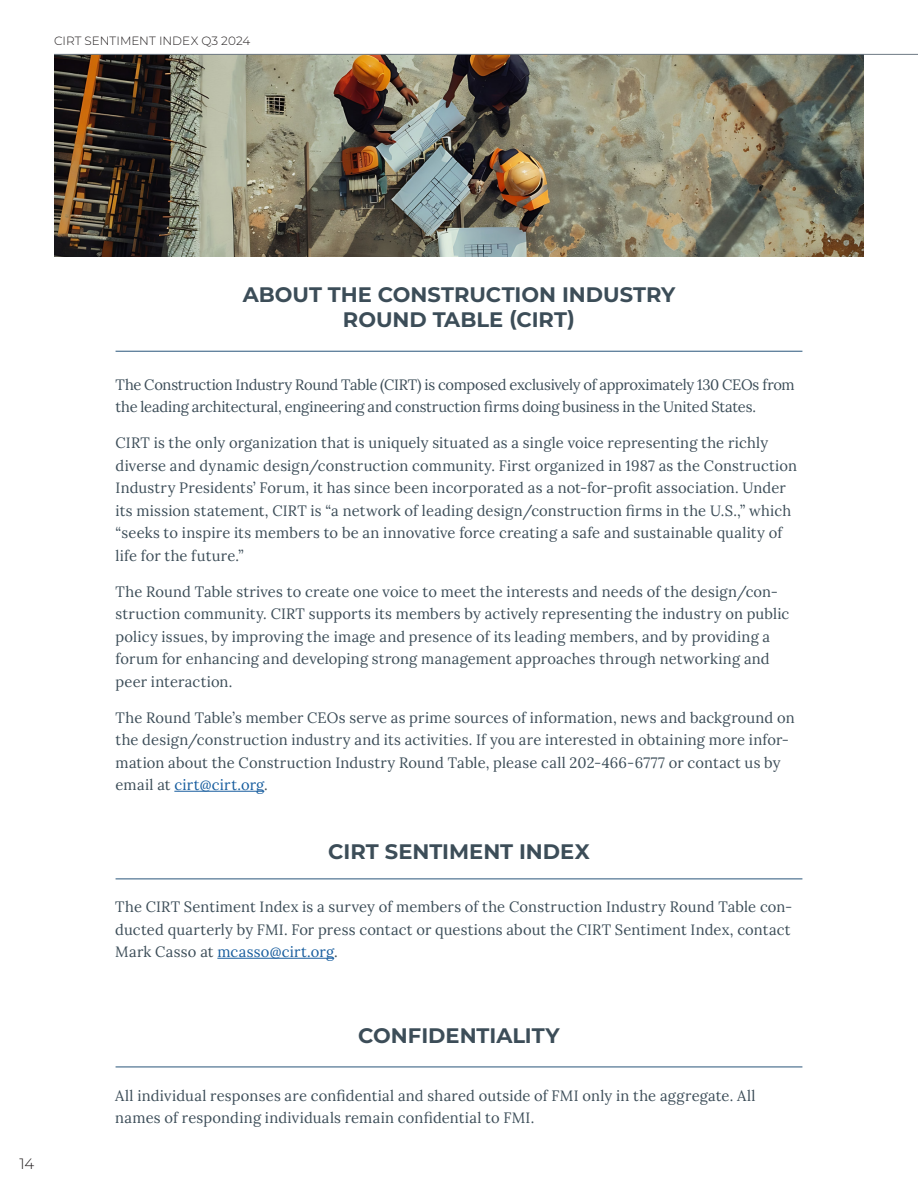
<style>
.page{position:relative;width:918px;height:1188px;background:#fff}
.page>*{position:absolute;margin:0;border:0;box-sizing:border-box;transform-origin:0 0}
.SUB{font:700 21px/25.2px "Montserrat";color:#3c4d58;text-align:center}
.TXT{font:15px/22.5px "Lora";letter-spacing:.01em;color:#3c4d58}
.TXT-2{font:15px/22.5px "Lora";letter-spacing:-.02em;color:#3c4d58}
.t1{font:300 15px "Montserrat";color:#231f20}
.t2{font:300 12px "Montserrat";color:#231f20}
.s1{color:#175d9e}
</style>
<div class="page">
<hr style="left:174px;top:791px;width:90px;height:1px;background:#175d9e">
<hr style="left:217px;top:958px;width:117px;height:1px;background:#175d9e">
<img style="left:54px;top:55px;width:810px;height:201px">
<hr style="left:116px;top:351px;width:686px;height:1px;background:#29557a">
<hr style="left:116px;top:879px;width:686px;height:1px;background:#29557a">
<hr style="left:116px;top:1067px;width:686px;height:1px;background:#29557a">
<hr style="left:54px;top:54px;width:864px;height:1px;background:#6e7984">
<p class="t2" style="left:54px;top:33px;width:198px">CIRT SENTIMENT INDEX Q3 2024</p>
<p class="t1" style="left:20px;top:1154px;width:16px">14</p>
<p class="SUB" style="left:243px;top:281px;width:434px">ABOUT THE CONSTRUCTION INDUSTRY<br>ROUND TABLE (CIRT)</p>
<p class="TXT-2" style="left:116px;top:372px;width:681px">The Construction Industry Round Table (CIRT) is composed exclusively of approximately 130 CEOs from the leading architectural, engineering and construction firms doing business in the United States.</p>
<p class="TXT" style="left:116px;top:431px;width:683px">CIRT is the only organization that is uniquely situated as a single voice representing the richly diverse and dynamic design/construction community. First organized in 1987 as the Construction Industry Presidents’ Forum, it has since been incorporated as a not-for-profit association. Under its mission statement, CIRT is “a network of leading design/construction firms in the U.S.,” which “seeks to inspire its members to be an innovative force creating a safe and sustainable quality of life for the future.”</p>
<p class="TXT" style="left:116px;top:579px;width:675px">The Round Table strives to create one voice to meet the interests and needs of the design/con&shy;struction community. CIRT supports its members by actively representing the industry on public policy issues, by improving the image and presence of its leading members, and by providing a forum for enhancing and developing strong management approaches through networking and peer interaction.</p>
<p class="TXT" style="left:116px;top:705px;width:681px">The Round Table’s member CEOs serve as prime sources of information, news and background on the design/construction industry and its activities. If you are interested in obtaining more infor&shy;mation about the Construction Industry Round Table, please call 202-466-6777 or contact us by email at <span class="s1">cirt@cirt.org</span>.</p>
<p class="SUB" style="left:328px;top:838px;width:263px">CIRT SENTIMENT INDEX</p>
<p class="TXT" style="left:115px;top:895px;width:679px">The CIRT Sentiment Index is a survey of members of the Construction Industry Round Table con&shy;ducted quarterly by FMI. For press contact or questions about the CIRT Sentiment Index, contact<br>Mark Casso at <span class="s1">mcasso@cirt.org</span>.</p>
<p class="SUB" style="left:358px;top:1022px;width:203px">CONFIDENTIALITY</p>
<p class="TXT" style="left:115px;top:1083px;width:642px">All individual responses are confidential and shared outside of FMI only in the aggregate. All names of responding individuals remain confidential to FMI.</p>
</div>
